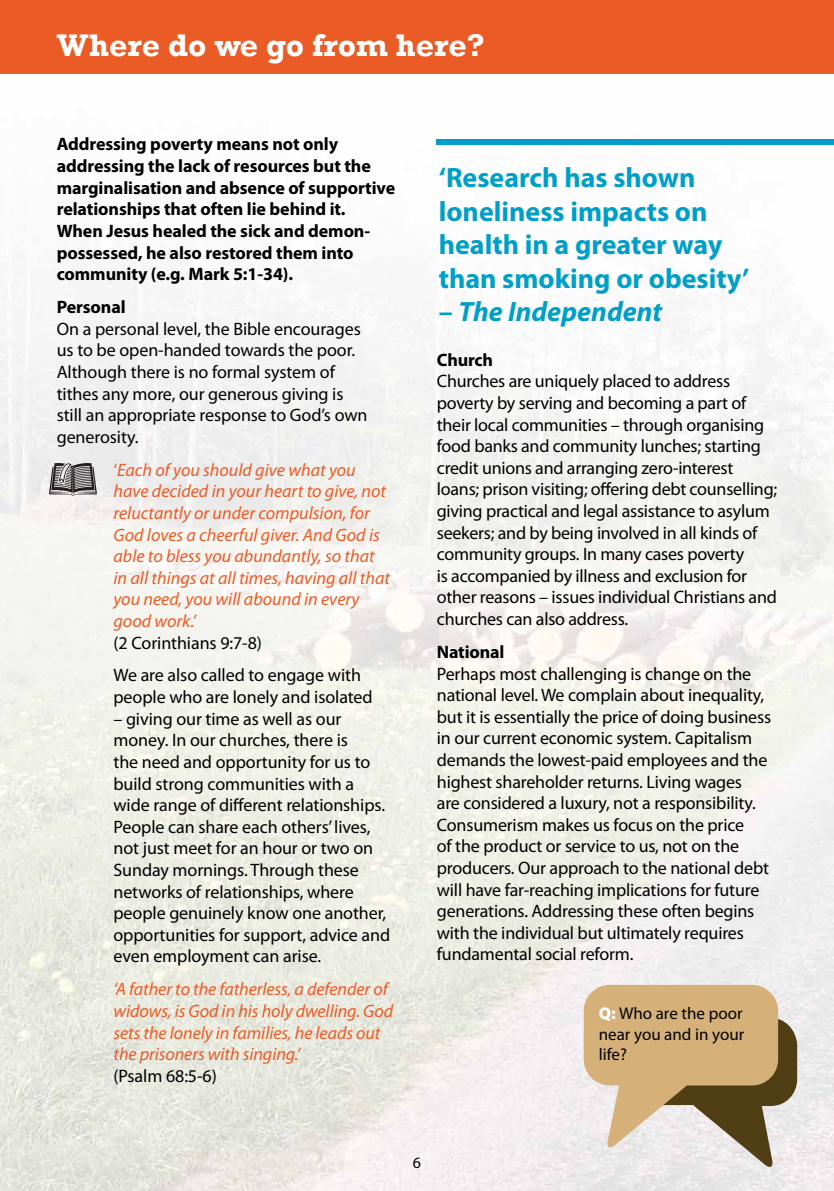
<style>
.page{position:relative;width:834px;height:1191px;background:#fff}
.page>*{position:absolute;margin:0;border:0;box-sizing:border-box;transform-origin:0 0}
.t1{font:700 32px "Rockwell";color:#fff}
.t2{font:700 28px/33.6px "Myriad Pro";color:#009fc8}
.t3{font:italic 700 28px "Myriad Pro";color:#009fc8}
.t4{font:18px/21.6px "Myriad Pro";letter-spacing:-.01em;color:#000}
.t5{font:italic 18px/21.6px "Myriad Pro";color:#eb5b25}
.t6{font:700 18px/21.6px "Myriad Pro";letter-spacing:-.005em;color:#000}
.t7{font:17px/20.4px "Myriad Pro";color:#000;text-align:justify}
.t8{font:16px "Myriad Pro";color:#000}
.s1{font-style:normal}
.s2{font-weight:900;color:#fff}
</style>
<div class="page">
<img style="left:0;top:139px;width:833px;height:1052px">
<div style="left:0;top:0;width:833px;height:74px;background:#eb5b25"></div>
<svg style="left:49px;top:462px;width:48px;height:33px;background:#868484"></svg>
<div style="left:437px;top:139px;width:396px;height:5px;background:#009fc8"></div>
<svg style="left:583px;top:985px;width:214px;height:182px;background:#c8b08c"></svg>
<h1 class="t1" style="left:57px;top:26px;width:429px">Where do we go from here?</h1>
<p class="t6" style="left:57px;top:133px;width:340px">Addressing poverty means not only addressing the lack of resources but the marginalisation and absence of supportive relationships that often lie behind it.<br>When Jesus healed the sick and demon&shy;possessed, he also restored them into community (e.g. Mark 5:1-34).</p>
<p class="t6" style="left:57px;top:296px;width:70px">Personal</p>
<p class="t4" style="left:57px;top:317px;width:312px">On a personal level, the Bible encourages us to be open-handed towards the poor.<br>Although there is no formal system of tithes any more, our generous giving is still an appropriate response to God’s own generosity.</p>
<p class="t5" style="left:113px;top:458px;width:278px"><span class="s1">‘</span>Each of you should give what you have decided in your heart to give, not reluctantly or under compulsion, for God loves a cheerful giver. And God is able to bless you abundantly, so that in all things at all times, having all that you need, you will abound in every good work.’</p>
<p class="t4" style="left:113px;top:625px;width:249px;line-height:33px">(2 Corinthians 9:7-8)<br>We are also called to engage with</p>
<p class="t4" style="left:113px;top:686px;width:261px">people who are lonely and isolated</p>
<p class="t4" style="left:113px;top:707px;width:278px">– giving our time as well as our money. In our churches, there is<br>the need and opportunity for us to build strong communities with a wide range of different relationships.<br>People can share each others’ lives, not just meet for an hour or two on Sunday mornings. Through these networks of relationships, where people genuinely know one another, opportunities for support, advice and even employment can arise.</p>
<p class="t5" style="left:113px;top:978px;width:281px">‘A father to the fatherless, a defender of widows, is God in his holy dwelling. God sets the lonely in families, he leads out the prisoners with singing.’</p>
<p class="t4" style="left:113px;top:1064px;width:105px">(Psalm 68:5-6)</p>
<h2 class="t2" style="left:438px;top:160px;width:312px">‘Research has shown loneliness impacts on health in a greater way than smoking or obesity’</h2>
<h2 class="t3" style="left:438px;top:294px;width:225px"><span class="s1">–</span> The Independent</h2>
<p class="t6" style="left:437px;top:348px;width:58px">Church</p>
<p class="t4" style="left:437px;top:370px;width:342px">Churches are uniquely placed to address poverty by serving and becoming a part of their local communities – through organising food banks and community lunches; starting credit unions and arranging zero-interest loans; prison visiting; offering debt counselling; giving practical and legal assistance to asylum seekers; and by being involved in all kinds of community groups. In many cases poverty<br>is accompanied by illness and exclusion for other reasons – issues individual Christians and churches can also address.</p>
<p class="t6" style="left:437px;top:640px;width:69px">National</p>
<p class="t4" style="left:437px;top:662px;width:336px">Perhaps most challenging is change on the national level. We complain about inequality, but it is essentially the price of doing business in our current economic system. Capitalism demands the lowest-paid employees and the highest shareholder returns. Living wages<br>are considered a luxury, not a responsibility.<br>Consumerism makes us focus on the price<br>of the product or service to us, not on the producers. Our approach to the national debt will have far-reaching implications for future generations. Addressing these often begins with the individual but ultimately requires fundamental social reform.</p>
<p class="t7" style="left:598px;top:1003px;width:147px"><span class="s2">Q:</span> Who are the poor near you and in your life?</p>
<p class="t8" style="left:413px;top:1152px;width:10px">6</p>
</div>
